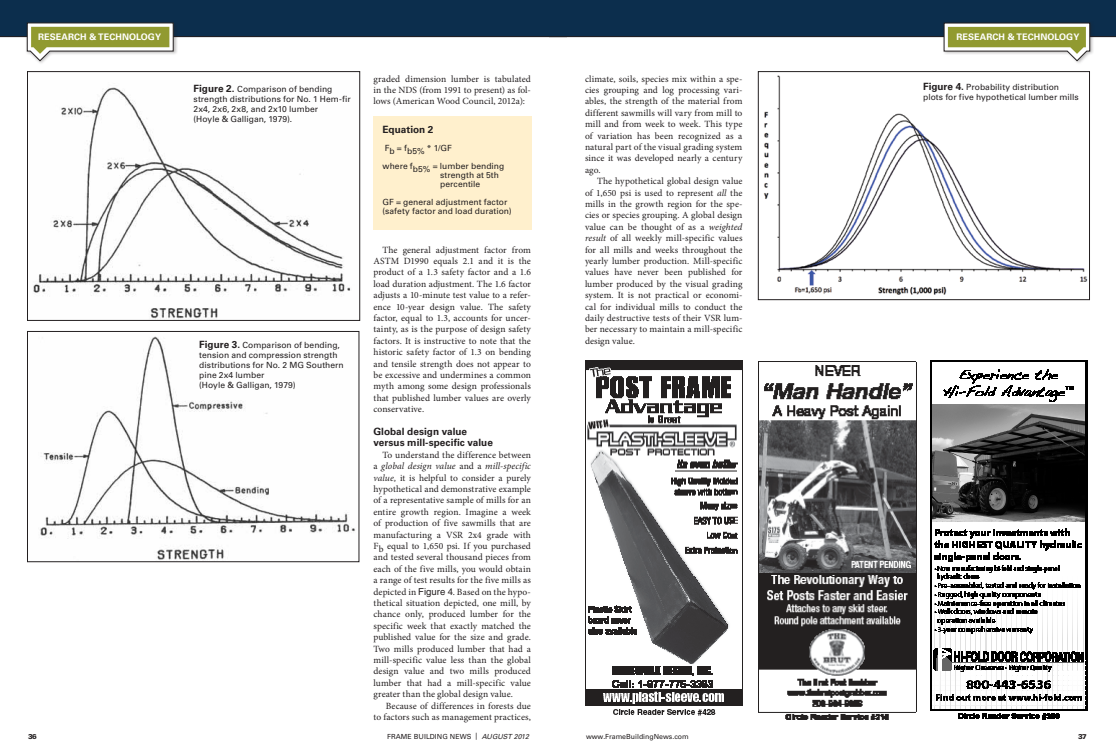
<style>
.page{position:relative;width:1116px;height:756px;background:#fff}
.page>*{position:absolute;margin:0;border:0;box-sizing:border-box;transform-origin:0 0}
.t1{font:700 10px/11.4px "Univers LT Std";letter-spacing:.005em;color:#231f20}
.t2{font:9.5px/11.4px "Minion Pro";letter-spacing:.005em;color:#231f20;text-align:justify}
.t3{font:700 9px "Univers LT Std";letter-spacing:.01em;color:#fff}
.t4{font:8.5px/10px "Univers LT Std";letter-spacing:.005em;color:#231f20}
.t5{font:7px "Univers LT Std";color:#231f20}
.t6{font:900 7px "Univers LT Std";color:#231f20}
.s1{font-style:italic}
.s2{font-family:"Helvetica"}
.s3{font-weight:700;font-size:10px}
</style>
<div class="page">
<div style="left:374px;top:117px;width:158px;height:113px;background:#fff0cd"></div>
<div style="left:549px;top:0;width:567px;height:37px;background:#0c2e4d"></div>
<hr style="left:549px;top:36px;width:567px;height:1px;background:#231f20">
<div style="left:942px;top:21px;width:152px;height:44px;background:#231f20;opacity:.3"></div>
<svg style="left:944px;top:23px;width:146px;height:38px"></svg>
<div style="left:0;top:0;width:567px;height:37px;background:#0c2e4d"></div>
<hr style="left:0;top:36px;width:567px;height:1px;background:#231f20">
<div style="left:25px;top:21px;width:153px;height:44px;background:#231f20;opacity:.3"></div>
<svg style="left:27px;top:22px;width:147px;height:39px"></svg>
<img style="left:585px;top:360px;width:157px;height:356px">
<img style="left:759px;top:361px;width:157px;height:359px">
<img style="left:930px;top:360px;width:158px;height:360px">
<img style="left:40px;top:336px;width:315px;height:224px">
<div style="left:27px;top:331px;width:332px;height:231px;border:1px solid #231f20"></div>
<img style="left:33px;top:87px;width:317px;height:232px">
<div style="left:27px;top:71px;width:333px;height:250px;border:1px solid #231f20"></div>
<img style="left:763px;top:75px;width:325px;height:220px">
<div style="left:758px;top:71px;width:332px;height:229px;border:1px solid #231f20"></div>
<p class="t3" style="left:38px;top:31px;width:7px">Res</p>
<p class="t3" style="left:56px;top:31px;width:107px">Earch &amp; TEchnology</p>
<p class="t3" style="left:956px;top:31px;width:7px">Rese</p>
<p class="t3" style="left:980px;top:31px;width:101px">arch &amp; Technology</p>
<p class="t2" style="left:374px;top:73px;width:159px">graded dimension lumber is tabulated in the NDS (from 1991 to present) as fol&shy;lows (American Wood Council, 2012a):</p>
<p class="t1" style="left:382px;top:124px;width:52px">Equation 2</p>
<p class="t4" style="left:382px;top:139px;width:123px;line-height:18px">Fb = fb5% * 1/GF<br>where fb5% = lumber bending</p>
<p class="t4" style="left:440px;top:171px;width:60px;line-height:9px">strength at 5th percentile</p>
<p class="t4" style="left:382px;top:198px;width:131px;line-height:9px">GF = general adjustment factor (safety factor and load duration)</p>
<p class="t2" style="left:374px;top:244px;width:159px;text-indent:9px">The general adjustment factor from ASTM D1990 equals 2.1 and it is the product of a 1.3 safety factor and a 1.6 load duration adjustment. The 1.6 factor adjusts a 10-minute test value to a refer&shy;ence 10-year design value. The safety factor, equal to 1.3, accounts for uncer&shy;tainty, as is the purpose of design safety factors. It is instructive to note that the historic safety factor of 1.3 on bending and tensile strength does not appear to be excessive and undermines a common myth among some design professionals that published lumber values are overly conservative.</p>
<p class="t1" style="left:374px;top:426px;width:121px">Global design value versus mill-specific value</p>
<p class="t2" style="left:374px;top:449px;width:159px;text-indent:9px">To understand the difference between a <span class="s1">global design value</span> and a <span class="s1">mill-specific value,</span> it is helpful to consider a purely hypothetical and demonstrative example of a representative sample of mills for an entire growth region. Imagine a week of production of five sawmills that are manufacturing a VSR 2x4 grade with Fb equal to 1,650 psi. If you purchased and tested several thousand pieces from each of the five mills, you would obtain a range of test results for the five mills as depicted in <span class="s2">Figure 4</span>. Based on the hypo&shy;thetical situation depicted, one mill, by chance only, produced lumber for the specific week that exactly matched the published value for the size and grade.<br>Two mills produced lumber that had a mill-specific value less than the global design value and two mills produced lumber that had a mill-specific value greater than the global design value.</p>
<p class="t2" style="left:374px;top:700px;width:159px;text-align:right">Because of differences in forests due<br>to factors such as management practices,</p>
<p class="t2" style="left:585px;top:73px;width:159px">climate, soils, species mix within a spe&shy;cies grouping and log processing vari&shy;ables, the strength of the material from different sawmills will vary from mill to mill and from week to week. This type of variation has been recognized as a natural part of the visual grading system since it was developed nearly a century ago.</p>
<p class="t2" style="left:585px;top:176px;width:159px;text-indent:12px">The hypothetical global design value of 1,650 psi is used to represent <span class="s1">all</span> the mills in the growth region for the spe&shy;cies or species grouping. A global design value can be thought of as a <span class="s1">weighted result</span> of all weekly mill-specific values for all mills and weeks throughout the yearly lumber production. Mill-specific values have never been published for lumber produced by the visual grading system. It is not practical or economi&shy;cal for individual mills to conduct the daily destructive tests of their VSR lum&shy;ber necessary to maintain a mill-specific design value.</p>
<p class="t4" style="left:194px;top:84px;width:159px"><span class="s3">Figure 2.</span> Comparison of bending strength distributions for No. 1 Hem-fir<br>2x4, 2x6, 2x8, and 2x10 lumber<br>(Hoyle &amp; Galligan, 1979).</p>
<p class="t4" style="left:923px;top:82px;width:157px"><span class="s3">Figure 4.</span> Probability distribution plots for five hypothetical lumber mills</p>
<p class="t4" style="left:199px;top:340px;width:146px"><span class="s3">Figure 3.</span> Comparison of bending, tension and compression strength distributions for No. 2 MG Southern pine 2x4 lumber<br>(Hoyle &amp; Galligan, 1979)</p>
<p class="t6" style="left:28px;top:732px;width:10px">36</p>
<p class="t5" style="left:387px;top:733px;width:143px">FRAME BUILDING NEWS | <span class="s1">AUGUST 2012</span></p>
<p class="t5" style="left:586px;top:733px;width:104px">www.FrameBuildingNews.com</p>
<p class="t6" style="left:1078px;top:732px;width:10px">37</p>
</div>
